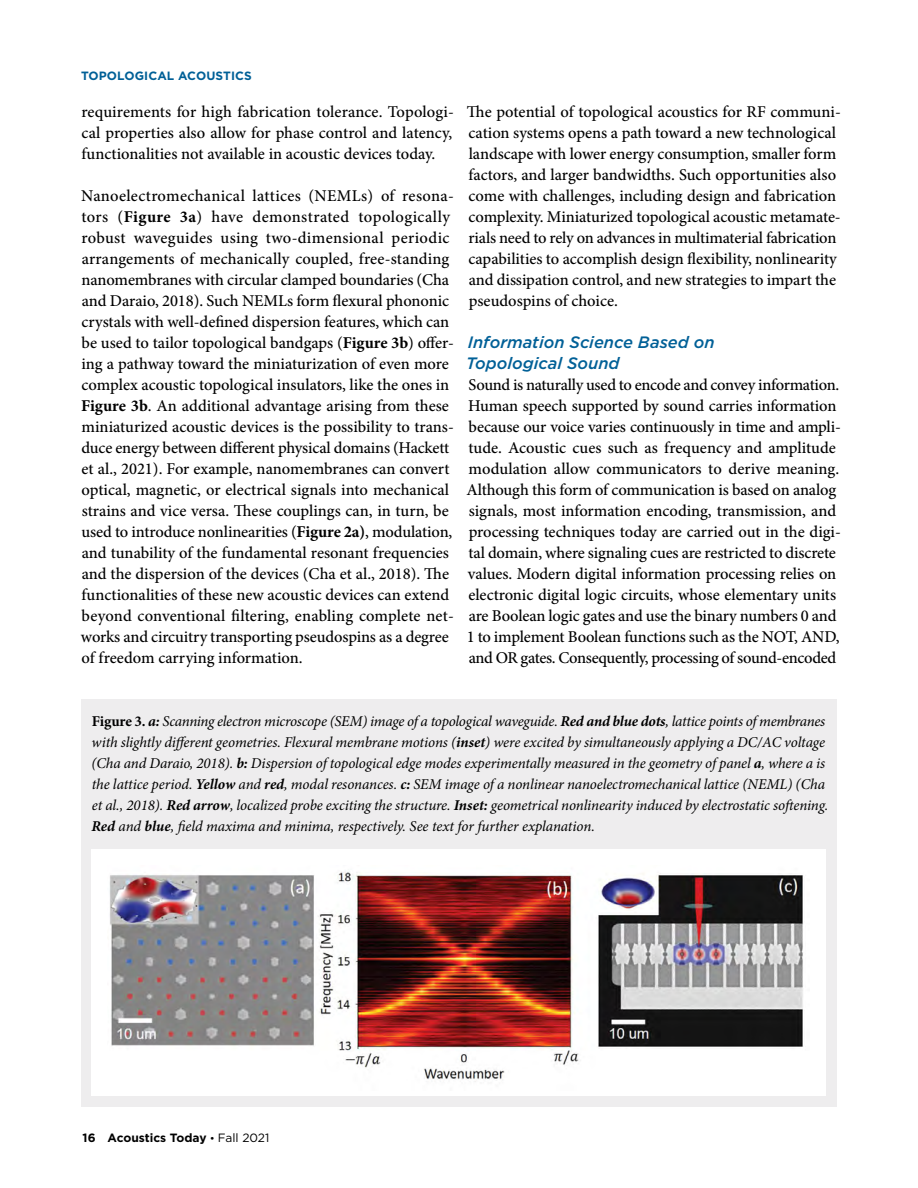
<style>
.page{position:relative;width:918px;height:1188px;background:#fff}
.page>*{position:absolute;margin:0;border:0;box-sizing:border-box;transform-origin:0 0}
.t1{font:500 16.5px/21px "Minion Pro";letter-spacing:-.005em;color:#000}
.t2{font:italic 500 16.5px/21px "Gotham";color:#006097}
.t3{font:italic 15px/21px "Minion Pro";letter-spacing:-.01em;color:#000}
.t4{font:700 12px "Gotham";color:#000}
.t5{font:700 12px "Gotham";letter-spacing:.01em;color:#006097}
.s1{font-weight:700}
.s2{font-weight:700;font-style:normal}
.s3{font-weight:400;font-size:10.5px}
.s4{font-weight:400}
</style>
<div class="page">
<div style="left:81px;top:699px;width:756px;height:408px;background:#eeedee"></div>
<div style="left:91px;top:849px;width:735px;height:247px;background:#fff"></div>
<img style="left:109px;top:872px;width:694px;height:210px">
<p class="t5" style="left:81px;top:68px;width:172px">TOPOLOGICAL ACOUSTICS</p>
<p class="t1" style="left:81px;top:101px;width:374px;text-align:justify">requirements for high fabrication tolerance. Topologi&shy;cal properties also allow for phase control and latency, functionalities not available in acoustic devices today.</p>
<p class="t1" style="left:81px;top:185px;width:375px">Nanoelectromechanical lattices (NEMLs) of resona&shy;tors (<span class="s1">Figure 3a</span>) have demonstrated topologically robust waveguides using two-dimensional periodic arrangements of mechanically coupled, free-standing nanomembranes with circular clamped boundaries (Cha and Daraio, 2018). Such NEMLs form flexural phononic crystals with well-defined dispersion features, which can be used to tailor topological bandgaps (<span class="s1">Figure 3b</span>) offer&shy;ing a pathway toward the miniaturization of even more complex acoustic topological insulators, like the ones in <span class="s1">Figure 3b</span>. An additional advantage arising from these miniaturized acoustic devices is the possibility to trans&shy;duce energy between different physical domains (Hackett et al., 2021). For example, nanomembranes can convert optical, magnetic, or electrical signals into mechanical strains and vice versa. These couplings can, in turn, be used to introduce nonlinearities (<span class="s1">Figure 2a)</span>, modulation, and tunability of the fundamental resonant frequencies and the dispersion of the devices (Cha et al., 2018). The functionalities of these new acoustic devices can extend beyond conventional filtering, enabling complete net&shy;works and circuitry transporting pseudospins as a degree of freedom carrying information.</p>
<p class="t1" style="left:467px;top:101px;width:375px">The potential of topological acoustics for RF communi&shy;cation systems opens a path toward a new technological landscape with lower energy consumption, smaller form factors, and larger bandwidths. Such opportunities also come with challenges, including design and fabrication complexity. Miniaturized topological acoustic metamate&shy;rials need to rely on advances in multimaterial fabrication capabilities to accomplish design flexibility, nonlinearity and dissipation control, and new strategies to impart the pseudospins of choice.</p>
<p class="t2" style="left:466px;top:332px;width:250px">Information Science Based on<br>Topological Sound</p>
<p class="t1" style="left:467px;top:374px;width:376px">Sound is naturally used to encode and convey information.<br>Human speech supported by sound carries information because our voice varies continuously in time and ampli&shy;tude. Acoustic cues such as frequency and amplitude modulation allow communicators to derive meaning.<br>Although this form of communication is based on analog signals, most information encoding, transmission, and processing techniques today are carried out in the digi&shy;tal domain, where signaling cues are restricted to discrete values. Modern digital information processing relies on electronic digital logic circuits, whose elementary units are Boolean logic gates and use the binary numbers 0 and 1 to implement Boolean functions such as the NOT, AND, and OR gates. Consequently, processing of sound-encoded</p>
<p class="t3" style="left:91px;top:711px;width:739px"><span class="s2">Figure 3.</span> <span class="s1">a:</span> Scanning electron microscope (SEM) image of a topological waveguide. <span class="s1">Red and blue dots</span>, lattice points of membranes with slightly different geometries. Flexural membrane motions (<span class="s1">inset</span>) were excited by simultaneously applying a DC/AC voltage (Cha and Daraio, 2018). <span class="s1">b:</span> Dispersion of topological edge modes experimentally measured in the geometry of panel <span class="s1">a</span>, where a is the lattice period. <span class="s1">Yellow</span> and <span class="s1">red</span>, modal resonances. <span class="s1">c:</span> SEM image of a nonlinear nanoelectromechanical lattice (NEML) (Cha et al., 2018). <span class="s1">Red arrow</span>, localized probe exciting the structure. <span class="s1">Inset:</span> geometrical nonlinearity induced by electrostatic softening.<br><span class="s1">Red</span> and <span class="s1">blue</span>, field maxima and minima, respectively. See text for further explanation.</p>
<p class="t4" style="left:83px;top:1130px;width:188px">16 Acoustics Today <span class="s3">•</span> <span class="s4">Fall 2021</span></p>
</div>
